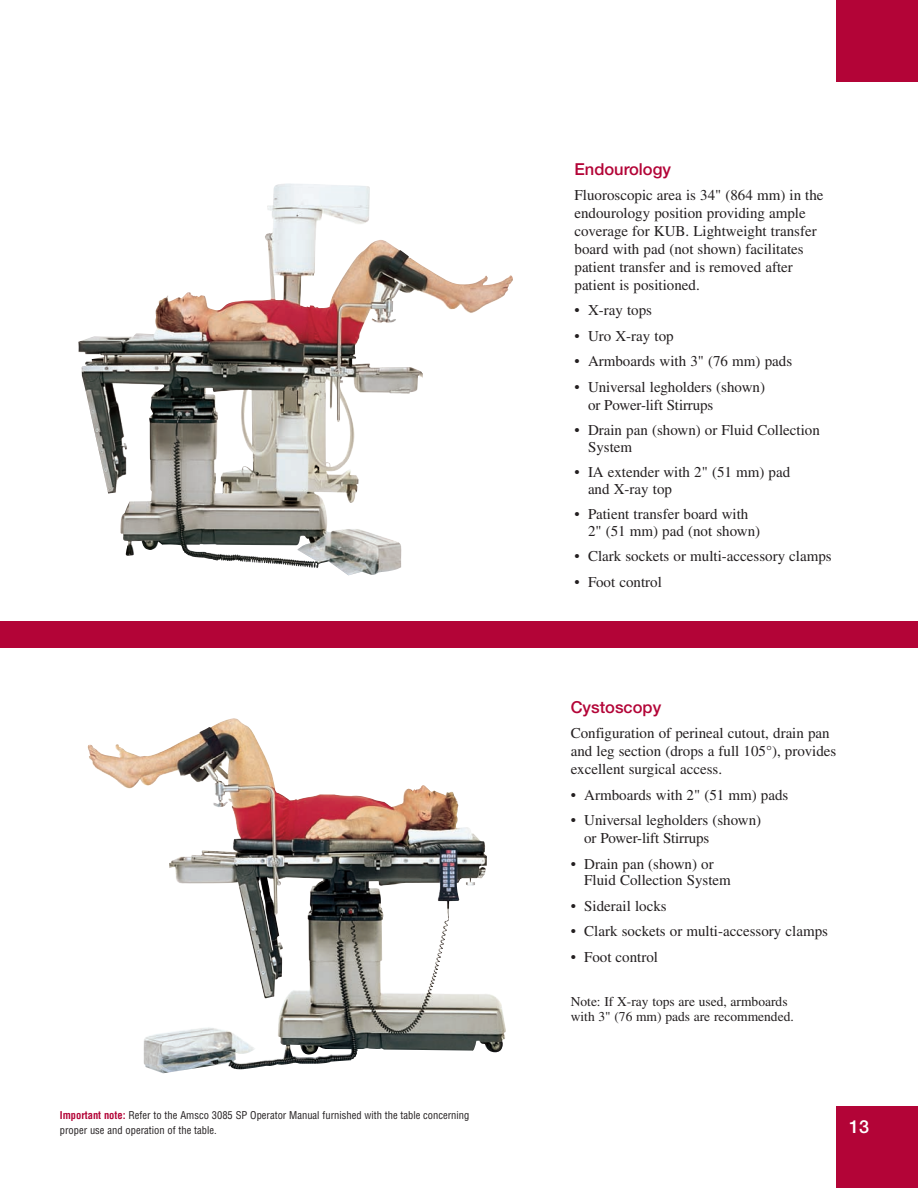
<style>
.page{position:relative;width:918px;height:1188px;background:#fff}
.page>*{position:absolute;margin:0;border:0;box-sizing:border-box;transform-origin:0 0}
.t1{font:500 18px "Helvetica Neue";color:#fff}
.t2{font:500 16.5px "Helvetica Neue";color:#b30437}
.t3{font:15px/18px "Times";color:#231f20}
.t4{font:13.5px/15px "Times";color:#231f20}
.t5{font:condensed 10.5px/15px "Helvetica";color:#231f20}
.s1{font-weight:700;color:#b30437}
</style>
<div class="page">
<div style="left:0;top:621px;width:918px;height:27px;background:#b30437"></div>
<svg style="left:78px;top:183px;width:435px;height:393px"></svg>
<img style="left:187px;top:275px;width:163px;height:288px">
<img style="left:143px;top:784px;width:363px;height:289px">
<div style="left:836px;top:0;width:82px;height:82px;background:#b30437"></div>
<div style="left:836px;top:1106px;width:82px;height:82px;background:#b30437"></div>
<p class="t2" style="left:574px;top:163px;width:98px">Endourology</p>
<p class="t3" style="left:574px;top:187px;width:251px">Fluoroscopic area is 34" (864 mm) in the endourology position providing ample coverage for KUB. Lightweight transfer board with pad (not shown) facilitates patient transfer and is removed after patient is positioned.</p>
<p class="t3" style="left:574px;top:303px;width:79px">• X-ray tops</p>
<p class="t3" style="left:574px;top:328px;width:101px">• Uro X-ray top</p>
<p class="t3" style="left:574px;top:354px;width:219px">• Armboards with 3" (76 mm) pads</p>
<p class="t3" style="left:588px;top:379px;width:179px;text-indent:-14px">• Universal legholders (shown) or Power-lift Stirrups</p>
<p class="t3" style="left:588px;top:424px;width:233px;line-height:16.5px;text-indent:-14px">• Drain pan (shown) or Fluid Collection<br>System</p>
<p class="t3" style="left:588px;top:466px;width:204px;line-height:16.5px;text-indent:-14px">• IA extender with 2" (51 mm) pad and X-ray top</p>
<p class="t3" style="left:588px;top:508px;width:174px;line-height:16.5px;text-indent:-14px">• Patient transfer board with<br>2" (51 mm) pad (not shown)</p>
<p class="t3" style="left:574px;top:549px;width:259px">• Clark sockets or multi-accessory clamps</p>
<p class="t3" style="left:574px;top:574px;width:89px">• Foot control</p>
<p class="t2" style="left:571px;top:702px;width:92px">Cystoscopy</p>
<p class="t3" style="left:571px;top:726px;width:267px">Configuration of perineal cutout, drain pan and leg section (drops a full 105°), provides excellent surgical access.</p>
<p class="t3" style="left:571px;top:787px;width:219px">• Armboards with 2" (51 mm) pads</p>
<p class="t3" style="left:584px;top:813px;width:179px;text-indent:-14px">• Universal legholders (shown) or Power-lift Stirrups</p>
<p class="t3" style="left:584px;top:857px;width:148px;line-height:16.5px;text-indent:-14px">• Drain pan (shown) or<br>Fluid Collection System</p>
<p class="t3" style="left:571px;top:898px;width:97px">• Siderail locks</p>
<p class="t3" style="left:571px;top:924px;width:259px">• Clark sockets or multi-accessory clamps</p>
<p class="t3" style="left:571px;top:949px;width:89px">• Foot control</p>
<p class="t4" style="left:571px;top:995px;width:225px">Note: If X-ray tops are used, armboards with 3" (76 mm) pads are recommended.</p>
<p class="t5" style="left:60px;top:1108px;width:411px"><span class="s1">Important note:</span> Refer to the Amsco 3085 SP Operator Manual furnished with the table concerning proper use and operation of the table.</p>
<p class="t1" style="left:849px;top:1120px;width:22px">13</p>
</div>
